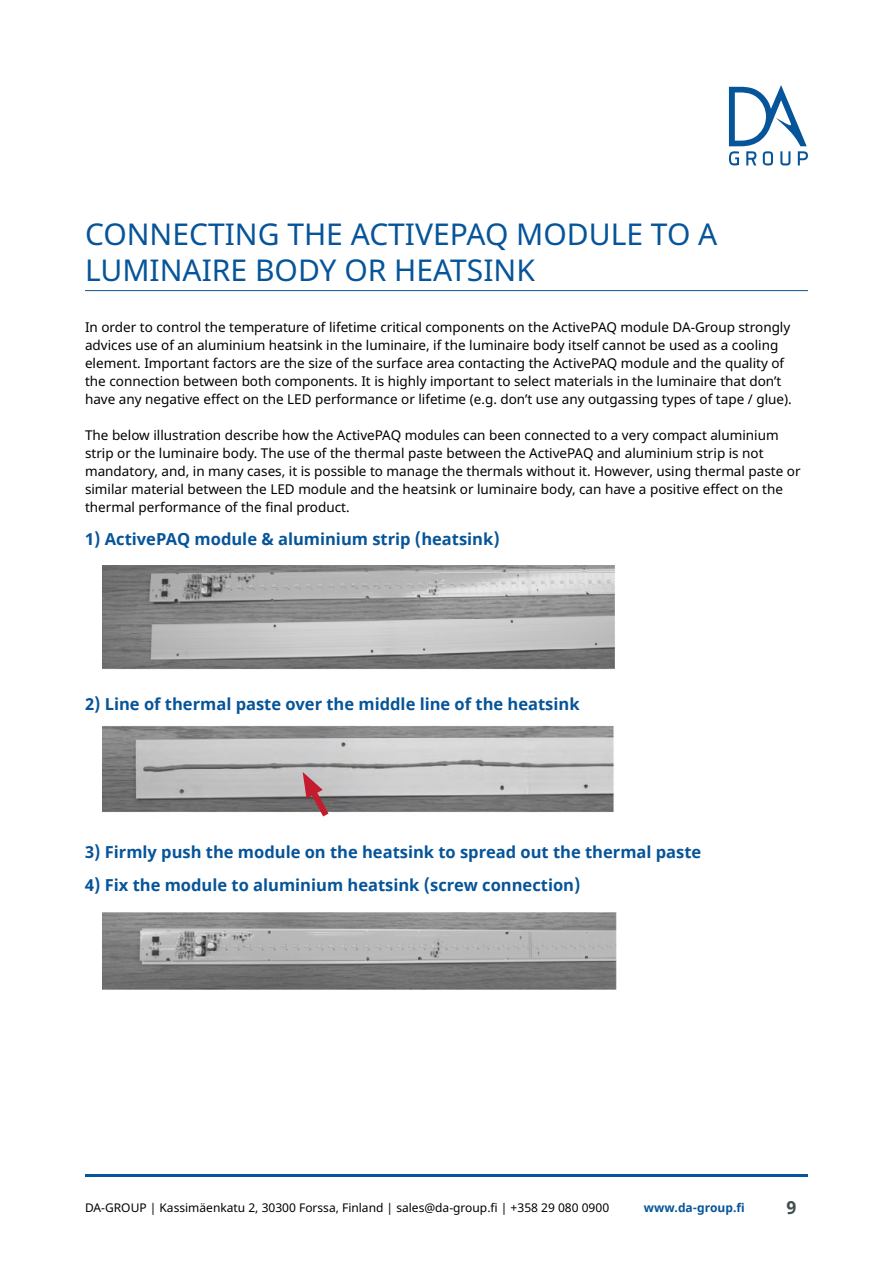
<style>
.page{position:relative;width:893px;height:1263px;background:#fff}
.page>*{position:absolute;margin:0;border:0;box-sizing:border-box;transform-origin:0 0}
.t1{font:30px/36px "Noto Sans";color:#065499}
.t2{font:700 18px "Noto Sans";color:#414d4e}
.t3{font:700 16.5px "Noto Sans";color:#065499}
.t4{font:13.5px/18px "Noto Sans";color:#000}
.t5{font:12px "Noto Sans";color:#000}
.t6{font:700 12px "Noto Sans";color:#065499}
</style>
<div class="page">
<svg style="left:729px;top:85px;width:79px;height:80px"></svg>
<hr style="left:85px;top:1175px;width:723px;height:2px;background:#065499">
<img style="left:102px;top:566px;width:513px;height:104px">
<img style="left:102px;top:725px;width:512px;height:88px">
<img style="left:102px;top:912px;width:515px;height:77px">
<svg style="left:301px;top:772px;width:33px;height:45px"></svg>
<hr style="left:85px;top:290px;width:723px;height:1px;background:#065499">
<h1 class="t1" style="left:85px;top:216px;width:634px">CONNECTING THE ACTIVEPAQ MODULE TO A<br>LUMINAIRE BODY OR HEATSINK</h1>
<p class="t4" style="left:85px;top:318px;width:708px">In order to control the temperature of lifetime critical components on the ActivePAQ module DA-Group strongly advices use of an aluminium heatsink in the luminaire, if the luminaire body itself cannot be used as a cooling element. Important factors are the size of the surface area contacting the ActivePAQ module and the quality of the connection between both components. It is highly important to select materials in the luminaire that don’t have any negative effect on the LED performance or lifetime (e.g. don’t use any outgassing types of tape / glue).</p>
<p class="t4" style="left:85px;top:426px;width:717px">The below illustration describe how the ActivePAQ modules can been connected to a very compact aluminium strip or the luminaire body. The use of the thermal paste between the ActivePAQ and aluminium strip is not mandatory, and, in many cases, it is possible to manage the thermals without it. However, using thermal paste or similar material between the LED module and the heatsink or luminaire body, can have a positive effect on the thermal performance of the final product.</p>
<p class="t3" style="left:85px;top:527px;width:416px">1) ActivePAQ module &amp; aluminium strip (heatsink)</p>
<p class="t3" style="left:85px;top:692px;width:496px">2) Line of thermal paste over the middle line of the heatsink</p>
<p class="t3" style="left:85px;top:841px;width:618px">3) Firmly push the module on the heatsink to spread out the thermal paste</p>
<p class="t3" style="left:85px;top:874px;width:497px">4) Fix the module to aluminium heatsink (screw connection)</p>
<p class="t5" style="left:85px;top:1199px;width:526px">DA-GROUP | Kassimäenkatu 2, 30300 Forssa, Finland | sales@da-group.fi | +358 29 080 0900</p>
<p class="t6" style="left:644px;top:1199px;width:103px">www.da-group.fi</p>
<h2 class="t2" style="left:786px;top:1195px;width:11px">9</h2>
</div>
